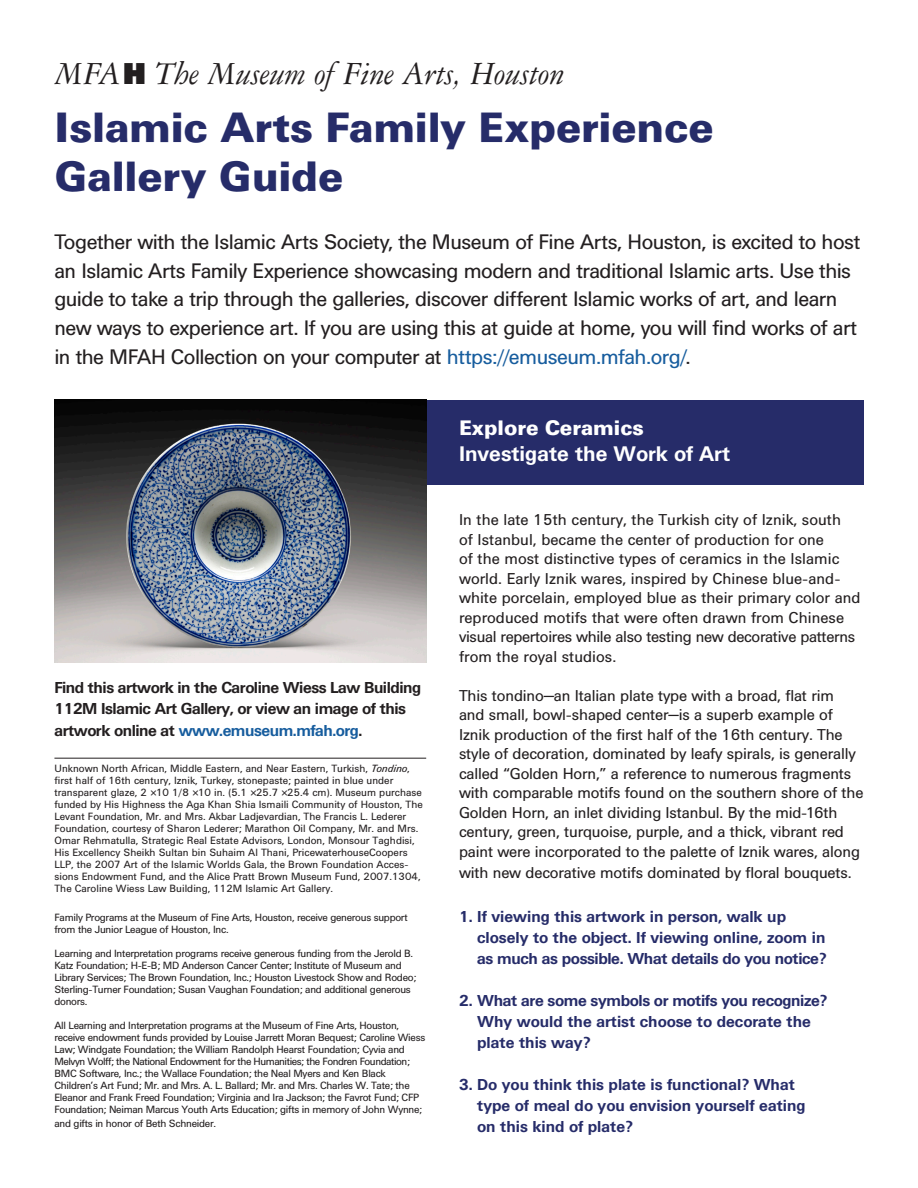
<style>
.page{position:relative;width:918px;height:1188px;background:#fff}
.page>*{position:absolute;margin:0;border:0;box-sizing:border-box;transform-origin:0 0}
.t1{font:900 48.45px/49.5px "Univers Houston";letter-spacing:-.005em;color:#262c69}
.t2{font:italic 34.5px "Garam Houston";letter-spacing:-.015em;color:#231f20}
.t3{font:24px/28.8px "Univers Houston";letter-spacing:-.025em;color:#231f20}
.t4{font:700 24px "Univers Houston";color:#fff}
.t5{font:900 24px "Univers Houston";color:#fff}
.t6{font:18px/19.5px "Univers Houston";letter-spacing:-.01em;color:#231f20}
.t7{font:700 18px/21px "Univers Houston";color:#262c69}
.t8{font:700 18px/21.6px "Univers Houston";letter-spacing:-.025em;color:#231f20}
.t9{font:12px/12px "Univers Houston";letter-spacing:-.025em;color:#231f20}
.t10{font:12px/12px "Univers Houston";color:#231f20}
.s1{color:#175d9e}
.s2{font-style:italic}
</style>
<div class="page">
<hr style="left:54px;top:758px;width:372px;height:1px;background:#231f20">
<div style="left:415px;top:400px;width:449px;height:84px;background:#262c69"></div>
<img style="left:54px;top:400px;width:372px;height:262px">
<p class="t2" style="left:54px;top:55px;width:511px">µ˙The Museum of Fine Arts, Houston</p>
<p class="t1" style="left:54px;top:104px;width:661px">Islamic Arts Family Experience<br>Gallery Guide</p>
<p class="t3" style="left:54px;top:228px;width:808px">Together with the Islamic Arts Society, the Museum of Fine Arts, Houston, is excited to host an Islamic Arts Family Experience showcasing modern and traditional Islamic arts. Use this guide to take a trip through the galleries, discover different Islamic works of art, and learn new ways to experience art. If you are using this at guide at home, you will find works of art in the MFAH Collection on your computer at <span class="s1">https://emuseum.mfah.org/</span>.</p>
<p class="t8" style="left:54px;top:677px;width:368px">Find this artwork in the Caroline Wiess Law Building<br>112M Islamic Art Gallery, or view an image of this artwork online at <span class="s1">www.emuseum.mfah.org</span>.</p>
<p class="t10" style="left:54px;top:762px;width:370px">Unknown North African, Middle Eastern, and Near Eastern, Turkish, <span class="s2">Tondino</span>, first half of 16th century, Iznik, Turkey, stonepaste; painted in blue under transparent glaze, 2 × 10 1/8 × 10 in. (5.1 × 25.7 × 25.4 cm). Museum purchase funded by His Highness the Aga Khan Shia Ismaili Community of Houston, The Levant Foundation, Mr. and Mrs. Akbar Ladjevardian, The Francis L. Lederer Foundation, courtesy of Sharon Lederer; Marathon Oil Company, Mr. and Mrs.<br>Omar Rehmatulla, Strategic Real Estate Advisors, London, Monsour Taghdisi, His Excellency Sheikh Sultan bin Suhaim Al Thani, PricewaterhouseCoopers LLP, the 2007 Art of the Islamic Worlds Gala, the Brown Foundation Acces&shy;sions Endowment Fund, and the Alice Pratt Brown Museum Fund, 2007.1304, The Caroline Wiess Law Building, 112M Islamic Art Gallery.</p>
<p class="t9" style="left:54px;top:911px;width:355px">Family Programs at the Museum of Fine Arts, Houston, receive generous support from the Junior League of Houston, Inc.</p>
<p class="t9" style="left:54px;top:947px;width:363px">Learning and Interpretation programs receive generous funding from the Jerold B.<br>Katz Foundation; H-E-B; MD Anderson Cancer Center; Institute of Museum and Library Services; The Brown Foundation, Inc.; Houston Livestock Show and Rodeo; Sterling-Turner Foundation; Susan Vaughan Foundation; and additional generous donors.</p>
<p class="t9" style="left:54px;top:1019px;width:372px">All Learning and Interpretation programs at the Museum of Fine Arts, Houston, receive endowment funds provided by Louise Jarrett Moran Bequest; Caroline Wiess Law; Windgate Foundation; the William Randolph Hearst Foundation; Cyvia and Melvyn Wolff; the National Endowment for the Humanities; the Fondren Foundation; BMC Software, Inc.; the Wallace Foundation; the Neal Myers and Ken Black Children’s Art Fund; Mr. and Mrs. A. L. Ballard; Mr. and Mrs. Charles W. Tate; the Eleanor and Frank Freed Foundation; Virginia and Ira Jackson; the Favrot Fund; CFP Foundation; Neiman Marcus Youth Arts Education; gifts in memory of John Wynne;</p>
<p class="t9" style="left:54px;top:1118px;width:163px">and gifts in honor of Beth Schneider.</p>
<p class="t5" style="left:459px;top:416px;width:186px">Explore Ceramics</p>
<p class="t4" style="left:459px;top:441px;width:273px">Investigate the Work of Art</p>
<p class="t6" style="left:459px;top:511px;width:403px">In the late 15th century, the Turkish city of Iznik, south<br>of Istanbul, became the center of production for one<br>of the most distinctive types of ceramics in the Islamic world. Early Iznik wares, inspired by Chinese blue-and&shy;white porcelain, employed blue as their primary color and reproduced motifs that were often drawn from Chinese visual repertoires while also testing new decorative patterns from the royal studios.</p>
<p class="t6" style="left:459px;top:686px;width:406px">This tondino—an Italian plate type with a broad, flat rim and small, bowl-shaped center—is a superb example of Iznik production of the first half of the 16th century. The style of decoration, dominated by leafy spirals, is generally called “Golden Horn,” a reference to numerous fragments with comparable motifs found on the southern shore of the Golden Horn, an inlet dividing Istanbul. By the mid-16th century, green, turquoise, purple, and a thick, vibrant red paint were incorporated to the palette of Iznik wares, along</p>
<p class="t6" style="left:459px;top:864px;width:394px">with new decorative motifs dominated by floral bouquets.</p>
<p class="t7" style="left:477px;top:906px;width:351px;text-indent:-18px">1. If viewing this artwork in person, walk up closely to the object. If viewing online, zoom in as much as possible. What details do you notice?</p>
<p class="t7" style="left:477px;top:990px;width:352px;text-indent:-18px">2. What are some symbols or motifs you recognize?<br>Why would the artist choose to decorate the plate this way?</p>
<p class="t7" style="left:477px;top:1074px;width:330px;text-indent:-18px">3. Do you think this plate is functional? What type of meal do you envision yourself eating on this kind of plate?</p>
</div>
